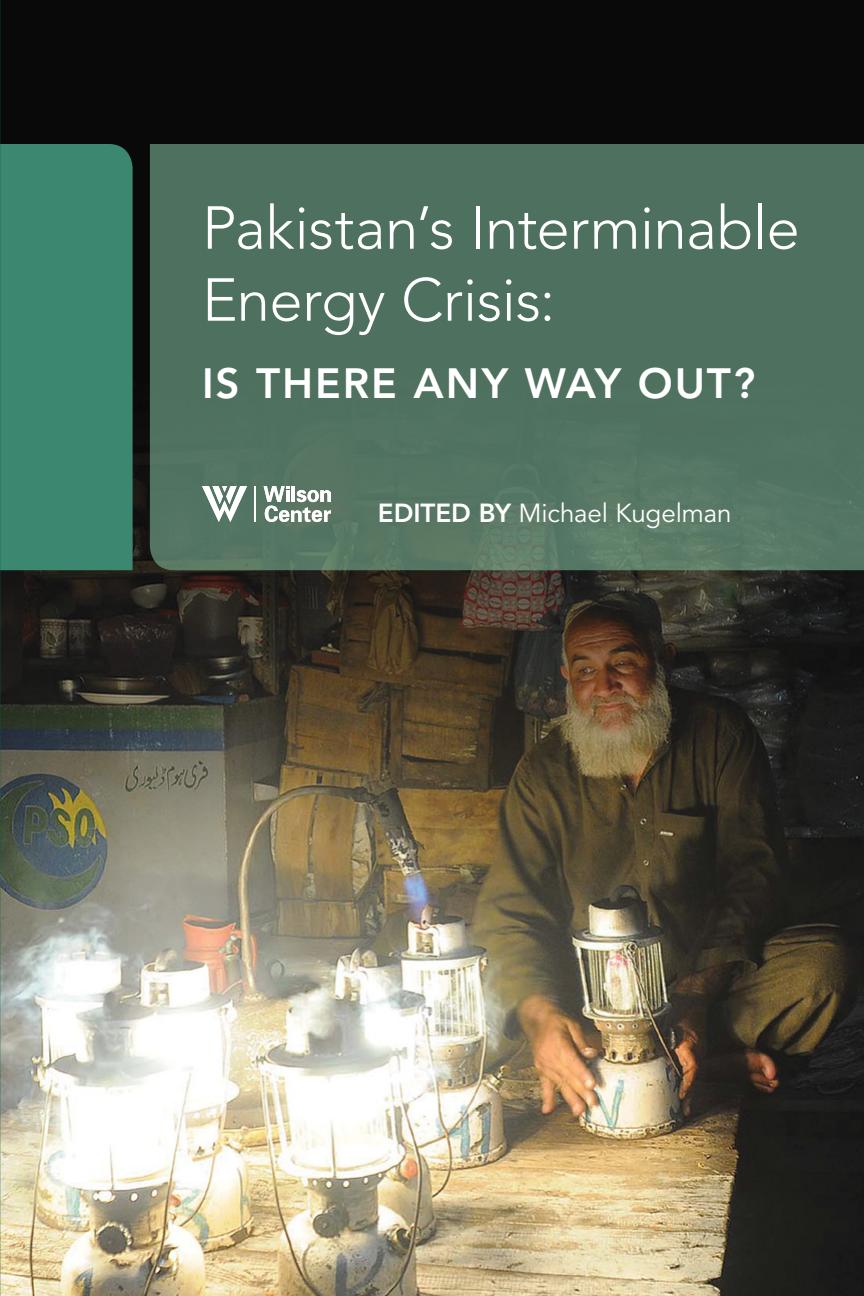
<style>
.page{position:relative;width:864px;height:1296px;background:#fff}
.page>*{position:absolute;margin:0;border:0;box-sizing:border-box;transform-origin:0 0}
.t1{font:300 60px/72px "Avenir LT Std";letter-spacing:-.01em;color:#fff}
.t2{font:800 42px "Avenir LT Std";letter-spacing:.045em;color:#fff}
.t3{font:26px "Avenir LT Std";letter-spacing:-.005em;color:#fff}
.s1{font-weight:800}
</style>
<div class="page">
<img style="left:0;top:0;width:864px;height:1296px">
<svg style="left:150px;top:144px;width:714px;height:426px;background:#50725f"></svg>
<div style="left:0;top:144px;width:133px;height:426px;background:#3b876f"></div>
<hr style="left:254px;top:486px;width:2px;height:36px;background:#fff">
<svg style="left:202px;top:486px;width:45px;height:36px"></svg>
<svg style="left:264px;top:486px;width:67px;height:36px"></svg>
<p class="t1" style="left:202px;top:192px;width:599px">Pakistan’s Interminable<br>Energy Crisis:</p>
<p class="t2" style="left:202px;top:359px;width:555px">IS THERE ANY WAY OUT?</p>
<p class="t3" style="left:378px;top:498px;width:355px"><span class="s1">EDITED BY</span> Michael Kugelman</p>
</div>
